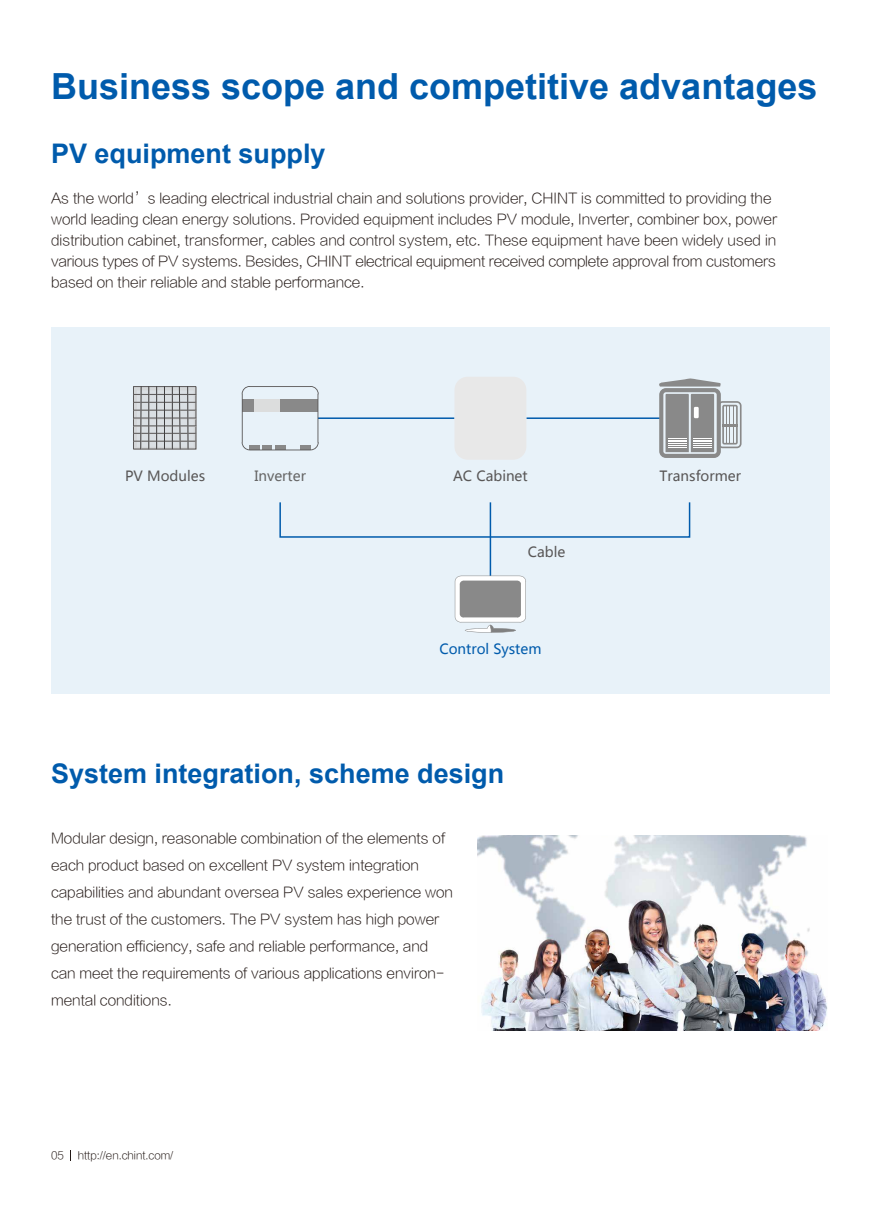
<style>
.page{position:relative;width:893px;height:1212px;background:#fff}
.page>*{position:absolute;margin:0;border:0;box-sizing:border-box;transform-origin:0 0}
.t1{font:700 36px "Arial";color:#005bac}
.t2{font:700 27px "Arial";color:#005bac}
.t3{font:13.95px/27px "FZLTXHJW GB1 0";color:#221815}
.t4{font:13.95px "Microsoft Ya Hei";color:#595757}
.t5{font:13.95px "Microsoft Ya Hei";color:#005bac}
.t6{font:13.95px "Microsoft Ya Hei";color:#666}
.t7{font:10.5px "FZLTXHJW GB1 0";color:#221815}
</style>
<div class="page">
<div style="left:51px;top:327px;width:778px;height:366px;background:#e8f2f9"></div>
<div style="left:279px;top:502px;width:411px;height:36px;border:2px solid #005bac"></div>
<hr style="left:490px;top:502px;width:1px;height:74px;background:#005bac">
<img style="left:478px;top:835px;width:350px;height:195px">
<hr style="left:133px;top:394px;width:63px;height:1px;background:#595757">
<hr style="left:133px;top:402px;width:63px;height:1px;background:#595757">
<hr style="left:133px;top:410px;width:63px;height:1px;background:#595757">
<hr style="left:133px;top:417px;width:63px;height:1px;background:#595757">
<hr style="left:133px;top:426px;width:63px;height:1px;background:#595757">
<hr style="left:133px;top:433px;width:63px;height:1px;background:#595757">
<hr style="left:133px;top:441px;width:63px;height:1px;background:#595757">
<svg style="left:134px;top:386px;width:63px;height:64px;background:#b6b9bc"></svg>
<hr style="left:187px;top:387px;width:1px;height:62px;background:#403f40">
<hr style="left:318px;top:417px;width:136px;height:2px;background:#005bac">
<hr style="left:526px;top:417px;width:136px;height:2px;background:#005bac">
<svg style="left:455px;top:576px;width:71px;height:57px"></svg>
<svg style="left:657px;top:378px;width:84px;height:80px"></svg>
<div style="left:454px;top:377px;width:72px;height:83px;background:#e8e8e8;border-radius:13px"></div>
<svg style="left:242px;top:386px;width:77px;height:64px"></svg>
<h1 class="t1" style="left:51px;top:62px;width:768px">Business scope and competitive advantages</h1>
<h2 class="t2" style="left:51px;top:135px;width:276px">PV equipment supply</h2>
<p class="t3" style="left:51px;top:189px;width:727px;line-height:21px">As the world’s leading electrical industrial chain and solutions provider, CHINT is committed to providing the world leading clean energy solutions. Provided equipment includes PV module, Inverter, combiner box, power distribution cabinet, transformer, cables and control system, etc. These equipment have been widely used in various types of PV systems. Besides, CHINT electrical equipment received complete approval from customers based on their reliable and stable performance.</p>
<p class="t4" style="left:125px;top:467px;width:82px">PV Modules</p>
<p class="t6" style="left:254px;top:467px;width:53px">Inverter</p>
<p class="t4" style="left:453px;top:467px;width:76px">AC Cabinet</p>
<p class="t4" style="left:660px;top:467px;width:83px">Transformer</p>
<p class="t4" style="left:528px;top:542px;width:39px">Cable</p>
<p class="t5" style="left:439px;top:639px;width:104px">Control System</p>
<h2 class="t2" style="left:51px;top:755px;width:455px">System integration, scheme design</h2>
<p class="t3" style="left:51px;top:825px;width:403px">Modular design, reasonable combination of the elements of each product based on excellent PV system integration capabilities and abundant oversea PV sales experience won the trust of the customers. The PV system has high power generation efficiency, safe and reliable performance, and can meet the requirements of various applications environ&shy;mental conditions.</p>
<p class="t7" style="left:51px;top:1150px;width:14px">05</p>
<p class="t7" style="left:78px;top:1150px;width:97px">http://en.chint.com/</p>
</div>
